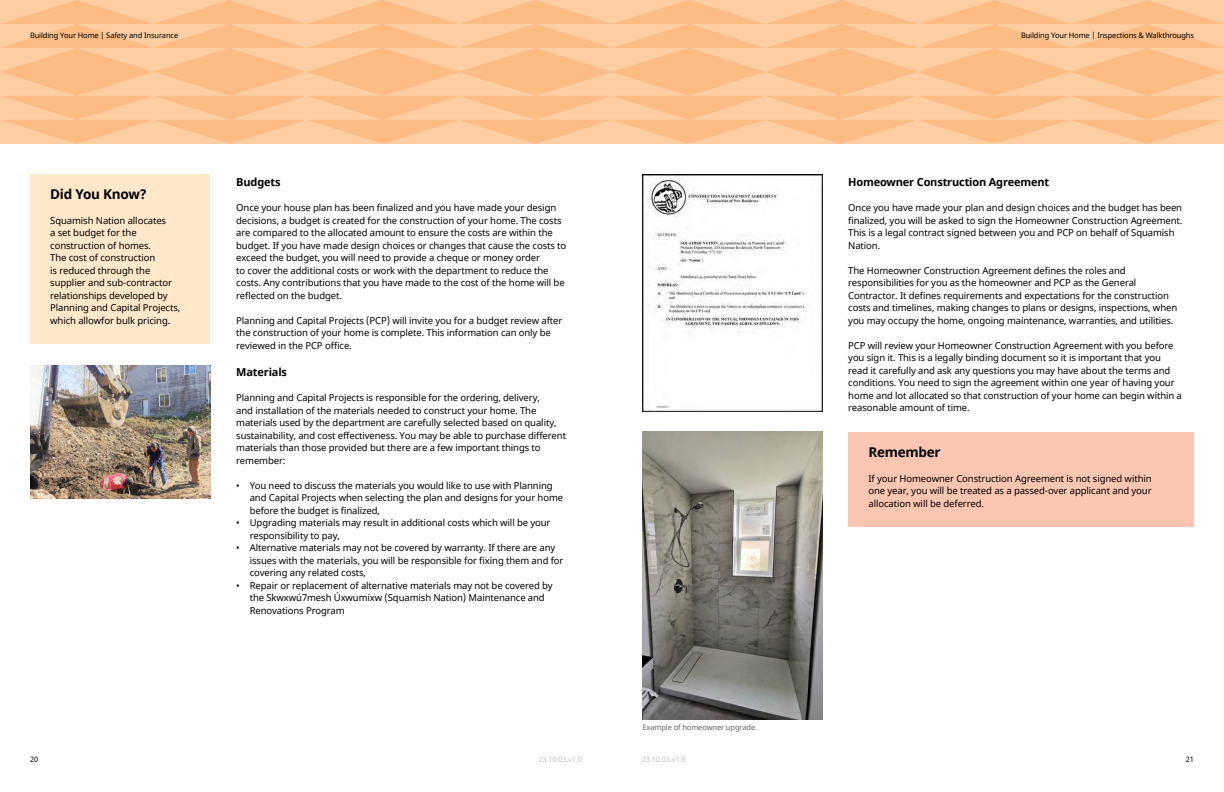
<style>
.page{position:relative;width:1224px;height:792px;background:#fff}
.page>*{position:absolute;margin:0;border:0;box-sizing:border-box;transform-origin:0 0}
.t1{font:700 13.5px "Noto Sans";letter-spacing:-.02em;color:#000}
.t2{font:700 11px "Noto Sans";letter-spacing:-.015em;color:#000}
.t3{font:9.5px/12.5px "Noto Sans";letter-spacing:-.01em;color:#000}
.t4{font:7.5px "Noto Sans";letter-spacing:-.015em;color:#000}
.t5{font:7.5px "Noto Sans";letter-spacing:-.015em;color:#646464}
.t6{font:7.5px "Noto Sans";letter-spacing:-.015em;color:#bcbec0}
</style>
<div class="page">
<svg style="left:0;top:0;width:1224px;height:144px;background:#fcc492"></svg>
<img style="left:30px;top:366px;width:180px;height:132px">
<img style="left:642px;top:432px;width:180px;height:288px">
<img style="left:642px;top:174px;width:180px;height:238px">
<div style="left:848px;top:432px;width:346px;height:94px;background:#fbc7b2"></div>
<div style="left:30px;top:174px;width:180px;height:170px;background:#ffe9ca"></div>
<p class="t4" style="left:30px;top:30px;width:150px">Building Your Home | Safety and Insurance</p>
<p class="t4" style="left:1021px;top:30px;width:174px">Building Your Home | Inspections &amp; Walkthroughs</p>
<h1 class="t1" style="left:50px;top:184px;width:98px">Did You Know?</h1>
<p class="t3" style="left:50px;top:214px;width:132px">Squamish Nation allocates<br>a set budget for the construction of homes.<br>The cost of construction<br>is reduced through the supplier and sub-contractor relationships developed by<br>Planning and Capital Projects, which allowfor bulk pricing.</p>
<p class="t2" style="left:236px;top:174px;width:46px">Budgets</p>
<p class="t3" style="left:236px;top:202px;width:332px">Once your house plan has been finalized and you have made your design decisions, a budget is created for the construction of your home. The costs are compared to the allocated amount to ensure the costs are within the budget. If you have made design choices or changes that cause the costs to exceed the budget, you will need to provide a cheque or money order<br>to cover the additional costs or work with the department to reduce the costs. Any contributions that you have made to the cost of the home will be reflected on the budget.</p>
<p class="t3" style="left:236px;top:314px;width:328px">Planning and Capital Projects (PCP) will invite you for a budget review after the construction of your home is complete. This information can only be reviewed in the PCP office.</p>
<p class="t2" style="left:236px;top:364px;width:52px">Materials</p>
<p class="t3" style="left:236px;top:392px;width:331px">Planning and Capital Projects is responsible for the ordering, delivery,<br>and installation of the materials needed to construct your home. The materials used by the department are carefully selected based on quality, sustainability, and cost effectiveness. You may be able to purchase different materials than those provided but there are a few important things to remember:</p>
<p class="t3" style="left:250px;top:479px;width:315px;text-indent:-13px">• You need to discuss the materials you would like to use with Planning and Capital Projects when selecting the plan and designs for your home before the budget is finalized,</p>
<p class="t3" style="left:250px;top:517px;width:302px;text-indent:-13px">• Upgrading materials may result in additional costs which will be your responsibility to pay,</p>
<p class="t3" style="left:250px;top:542px;width:315px;text-indent:-13px">• Alternative materials may not be covered by warranty. If there are any issues with the materials, you will be responsible for fixing them and for covering any related costs,</p>
<p class="t3" style="left:250px;top:579px;width:304px;text-indent:-13px">• Repair or replacement of alternative materials may not be covered by the Skwxwú7mesh Úxwumixw (Squamish Nation) Maintenance and<br>Renovations Program</p>
<p class="t5" style="left:643px;top:722px;width:116px">Example of homeowner upgrade.</p>
<p class="t2" style="left:848px;top:174px;width:203px">Homeowner Construction Agreement</p>
<p class="t3" style="left:848px;top:202px;width:336px">Once you have made your plan and design choices and the budget has been finalized, you will be asked to sign the Homeowner Construction Agreement.<br>This is a legal contract signed between you and PCP on behalf of Squamish Nation.</p>
<p class="t3" style="left:848px;top:264px;width:331px">The Homeowner Construction Agreement defines the roles and responsibilities for you as the homeowner and PCP as the General Contractor. It defines requirements and expectations for the construction costs and timelines, making changes to plans or designs, inspections, when you may occupy the home, ongoing maintenance, warranties, and utilities.</p>
<p class="t3" style="left:848px;top:339px;width:335px">PCP will review your Homeowner Construction Agreement with you before you sign it. This is a legally binding document so it is important that you read it carefully and ask any questions you may have about the terms and conditions. You need to sign the agreement within one year of having your home and lot allocated so that construction of your home can begin within a reasonable amount of time.</p>
<h1 class="t1" style="left:869px;top:442px;width:74px">Remember</h1>
<p class="t3" style="left:869px;top:472px;width:285px;text-align:justify">If your Homeowner Construction Agreement is not signed within one year, you will be treated as a passed-over applicant and your allocation will be deferred.</p>
<p class="t4" style="left:30px;top:754px;width:10px">20</p>
<p class="t6" style="left:538px;top:754px;width:45px">23.10.03.v1.0</p>
<p class="t6" style="left:642px;top:754px;width:45px">23.10.03.v1.0</p>
<p class="t4" style="left:1186px;top:754px;width:10px">21</p>
</div>
